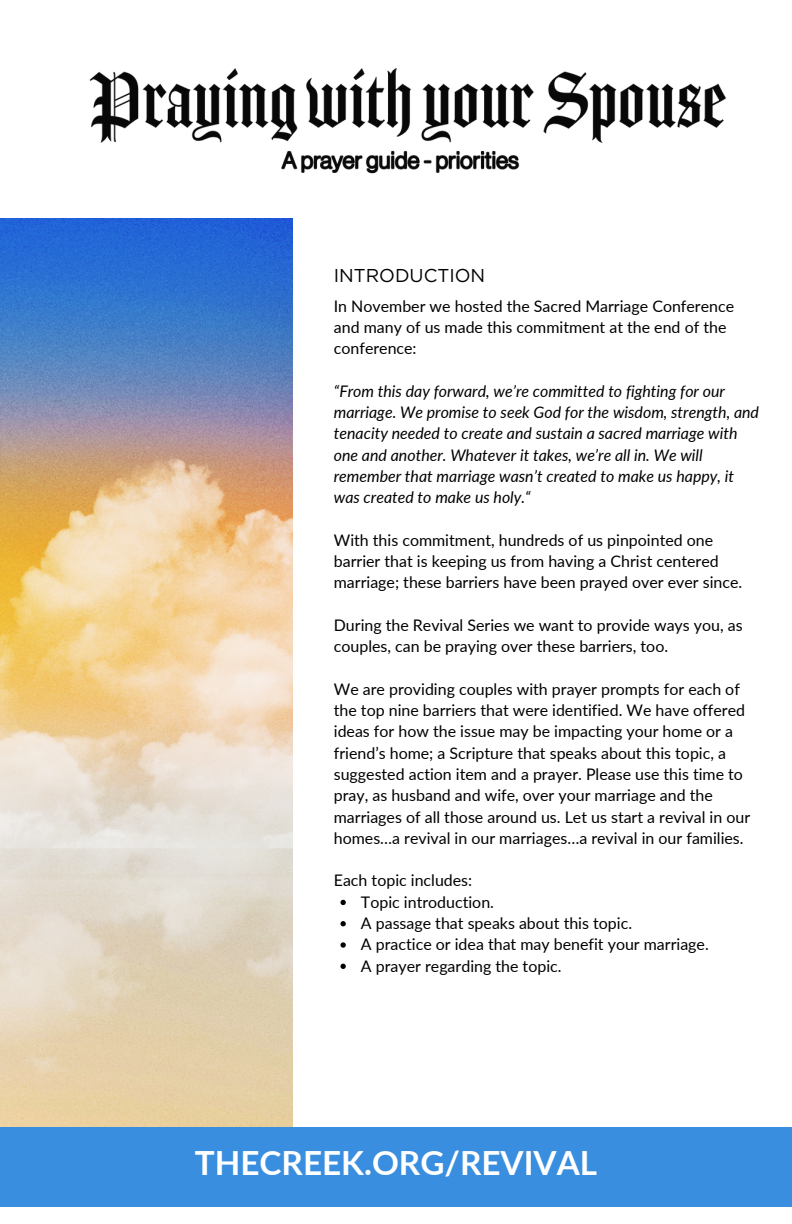
<style>
.page{position:relative;width:792px;height:1224px;background:#fff}
.page>*{position:absolute;margin:0;border:0;box-sizing:border-box;transform-origin:0 0}
.t1{font:700 33.2px "Lato";color:#fff}
.t2{font:18.6px "Gotham";color:#000}
.t3{font:16px/21.2px "Lato";color:#000}
.t4{font:italic 16px/21.2px "Lato";color:#000}
</style>
<div class="page">
<img style="left:0;top:218px;width:293px;height:909px">
<div style="left:0;top:1127px;width:792px;height:79px;background:#398edf"></div>
<img style="left:89px;top:68px;width:637px;height:106px">
<svg style="left:340px;top:900px;width:6px;height:5px"></svg>
<svg style="left:340px;top:921px;width:6px;height:5px"></svg>
<svg style="left:340px;top:942px;width:6px;height:6px"></svg>
<svg style="left:340px;top:964px;width:6px;height:5px"></svg>
<h1 class="t2" style="left:334px;top:264px;width:153px">INTRODUCTION</h1>
<h2 class="t3" style="left:334px;top:295px;width:402px">In November we hosted the Sacred Marriage Conference and many of us made this commitment at the end of the conference:</h2>
<p class="t4" style="left:334px;top:380px;width:427px">“From this day forward, we’re committed to fighting for our marriage. We promise to seek God for the wisdom, strength, and tenacity needed to create and sustain a sacred marriage with one and another. Whatever it takes, we’re all in. We will remember that marriage wasn’t created to make us happy, it was created to make us holy.“</p>
<p class="t3" style="left:334px;top:529px;width:410px">With this commitment, hundreds of us pinpointed one barrier that is keeping us from having a Christ centered marriage; these barriers have been prayed over ever since.</p>
<p class="t3" style="left:334px;top:614px;width:410px">During the Revival Series we want to provide ways you, as couples, can be praying over these barriers, too.</p>
<p class="t3" style="left:334px;top:678px;width:418px">We are providing couples with prayer prompts for each of the top nine barriers that were identified. We have offered ideas for how the issue may be impacting your home or a friend’s home; a Scripture that speaks about this topic, a suggested action item and a prayer. Please use this time to pray, as husband and wife, over your marriage and the marriages of all those around us. Let us start a revival in our homes…a revival in our marriages…a revival in our families.</p>
<p class="t3" style="left:334px;top:870px;width:140px">Each topic includes:</p>
<p class="t3" style="left:361px;top:891px;width:135px">Topic introduction.</p>
<p class="t3" style="left:361px;top:912px;width:273px">A passage that speaks about this topic.</p>
<p class="t3" style="left:361px;top:934px;width:349px">A practice or idea that may benefit your marriage.</p>
<p class="t3" style="left:361px;top:955px;width:202px">A prayer regarding the topic.</p>
<p class="t1" style="left:195px;top:1142px;width:404px">THECREEK.ORG/REVIVAL</p>
</div>
